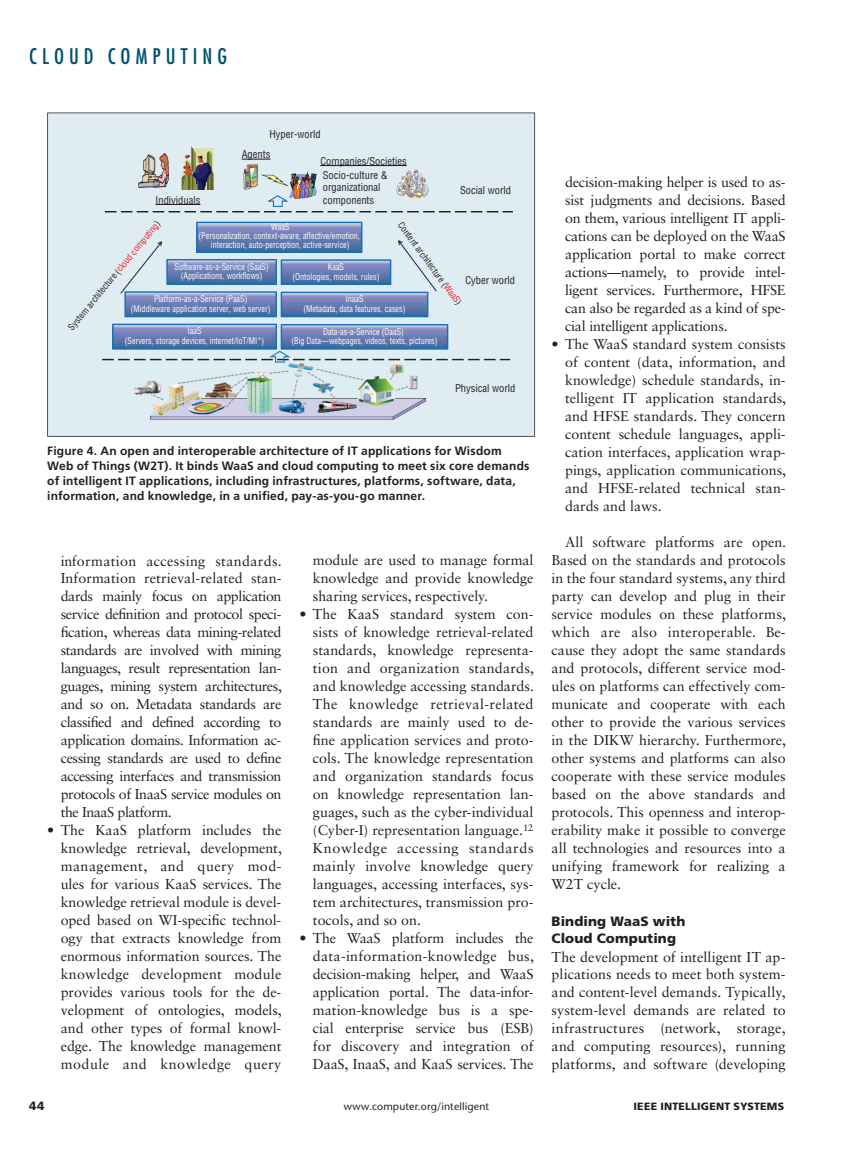
<style>
.page{position:relative;width:851px;height:1161px;background:#fff}
.page>*{position:absolute;margin:0;border:0;box-sizing:border-box;transform-origin:0 0}
.t1{font:condensed 21px "Futura Std";letter-spacing:.24em;color:#00516e}
.t2{font:14.25px/18px "Sabon LT Std";color:#231f20;text-align:justify}
.t3{font:900 13.5px/18px "Frutiger LT Std";letter-spacing:.01em;color:#231f20}
.t4{font:700 12px/15px "Frutiger LT Std";letter-spacing:.015em;color:#231f20}
.t5{font:900 12px "Frutiger LT Std";color:#231f20}
.t6{font:condensed 10.5px/19.6px "Helvetica LT Std";color:#231f20}
.t7{font:500 10.5px "Stone Sans Std";letter-spacing:.015em;color:#231f20}
.t8{font:900 10.5px "Frutiger LT Std";letter-spacing:.02em;color:#231f20}
.t9{font:condensed 9px/9.8px "Helvetica LT Std";color:#fff;text-align:center;scale:.9 1}
.t10{font:condensed 9px "Helvetica LT Std";color:#231f20}
.s1{color:#ee2123}
</style>
<div class="page">
<div style="left:47px;top:113px;width:488px;height:324px;background:#dfedf3"></div>
<img style="left:134px;top:363px;width:291px;height:56px">
<svg style="left:120px;top:222px;width:317px;height:95px"></svg>
<svg style="left:105px;top:146px;width:408px;height:66px"></svg>
<img style="left:243px;top:164px;width:15px;height:26px">
<img style="left:139px;top:154px;width:30px;height:33px">
<svg style="left:102px;top:324px;width:408px;height:39px"></svg>
<h1 class="t1" style="left:29px;top:44px;width:199px">CLOUD COMPUTING</h1>
<p class="t6" style="left:242px;top:125px;width:81px;text-indent:28px">Hyper-world<br>Agents</p>
<p class="t6" style="left:320px;top:154px;width:88px;line-height:14px">Companies/Societies<br>Socio-culture &amp;</p>
<p class="t6" style="left:323px;top:177px;width:59px">organizational</p>
<p class="t6" style="left:460px;top:180px;width:53px">Social world</p>
<p class="t6" style="left:155px;top:190px;width:46px">Individuals</p>
<p class="t6" style="left:323px;top:190px;width:53px">components</p>
<p class="t10" style="left:66px;top:326px;width:140px;rotate:-51deg">System architecture (<span class="s1">cloud computing</span>)</p>
<p class="t10" style="left:405px;top:220px;width:102px;rotate:54deg">Content architecture (<span class="s1">WaaS</span>)</p>
<p class="t9" style="left:198px;top:223px;width:181px;line-height:9px">WaaS<br>(Personalization, context-aware, affective/emotion, interaction, auto-perception, active-service)</p>
<p class="t9" style="left:174px;top:261px;width:106px">Software-as-a-Service (SaaS) (Applications, workflows)</p>
<p class="t9" style="left:292px;top:262px;width:98px">KaaS<br>(Ontologies, models, rules)</p>
<p class="t6" style="left:465px;top:271px;width:51px">Cyber world</p>
<p class="t9" style="left:131px;top:294px;width:157px">Platform-as-a-Service (PaaS)<br>(Middleware application server, web server)</p>
<p class="t9" style="left:303px;top:294px;width:115px">InaaS<br>(Metadata, data features, cases)</p>
<p class="t9" style="left:125px;top:326px;width:156px">IaaS<br>(Servers, storage devices, internet/IoT/MI*)</p>
<p class="t9" style="left:291px;top:326px;width:164px">Data-as-a-Service (DaaS)<br>(Big Data—webpages, videos, texts, pictures)</p>
<p class="t6" style="left:455px;top:378px;width:62px">Physical world</p>
<p class="t4" style="left:47px;top:443px;width:483px">Figure 4. An open and interoperable architecture of IT applications for Wisdom Web of Things (W2T). It binds WaaS and cloud computing to meet six core demands of intelligent IT applications, including infrastructures, platforms, software, data, information, and knowledge, in a unified, pay-as-you-go manner.</p>
<p class="t2" style="left:61px;top:551px;width:223px">information accessing standards.<br>Information retrieval-related stan&shy;dards mainly focus on application service definition and protocol speci&shy;fication, whereas data mining-related standards are involved with mining languages, result representation lan&shy;guages, mining system architectures, and so on. Metadata standards are classified and defined according to application domains. Information ac&shy;cessing standards are used to define accessing interfaces and transmission protocols of InaaS service modules on the InaaS platform.</p>
<p class="t2" style="left:61px;top:821px;width:223px;text-indent:-13px">• The KaaS platform includes the knowledge retrieval, development, management, and query mod&shy;ules for various KaaS services. The knowledge retrieval module is devel&shy;oped based on WI-specific technol&shy;ogy that extracts knowledge from enormous information sources. The knowledge development module provides various tools for the de&shy;velopment of ontologies, models, and other types of formal knowl&shy;edge. The knowledge management module and knowledge query</p>
<p class="t2" style="left:313px;top:551px;width:222px">module are used to manage formal knowledge and provide knowledge sharing services, respectively.</p>
<p class="t2" style="left:313px;top:605px;width:223px;text-indent:-13px">• The KaaS standard system con&shy;sists of knowledge retrieval-related standards, knowledge representa&shy;tion and organization standards, and knowledge accessing standards.<br>The knowledge retrieval-related standards are mainly used to de&shy;fine application services and proto&shy;cols. The knowledge representation and organization standards focus on knowledge representation lan&shy;guages, such as the cyber-individual (Cyber-I) representation language.<sup>12<br></sup>Knowledge accessing standards mainly involve knowledge query languages, accessing interfaces, sys&shy;tem architectures, transmission pro&shy;tocols, and so on.</p>
<p class="t2" style="left:313px;top:929px;width:223px;text-indent:-13px">• The WaaS platform includes the data-information-knowledge bus, decision-making helper, and WaaS application portal. The data-infor&shy;mation-knowledge bus is a spe&shy;cial enterprise service bus (ESB) for discovery and integration of DaaS, InaaS, and KaaS services. The</p>
<p class="t2" style="left:565px;top:173px;width:222px">decision-making helper is used to as&shy;sist judgments and decisions. Based on them, various intelligent IT appli&shy;cations can be deployed on the WaaS application portal to make correct actions—namely, to provide intel&shy;ligent services. Furthermore, HFSE can also be regarded as a kind of spe&shy;cial intelligent applications.</p>
<p class="t2" style="left:565px;top:335px;width:223px;text-indent:-13px">• The WaaS standard system consists of content (data, information, and knowledge) schedule standards, in&shy;telligent IT application standards, and HFSE standards. They concern content schedule languages, appli&shy;cation interfaces, application wrap&shy;pings, application communications, and HFSE-related technical stan&shy;dards and laws.</p>
<p class="t2" style="left:551px;top:533px;width:236px;text-indent:13px">All software platforms are open.<br>Based on the standards and protocols in the four standard systems, any third party can develop and plug in their service modules on these platforms, which are also interoperable. Be&shy;cause they adopt the same standards and protocols, different service mod&shy;ules on platforms can effectively com&shy;municate and cooperate with each other to provide the various services in the DIKW hierarchy. Furthermore, other systems and platforms can also cooperate with these service modules based on the above standards and protocols. This openness and interop&shy;erability make it possible to converge all technologies and resources into a unifying framework for realizing a W2T cycle.</p>
<p class="t3" style="left:551px;top:912px;width:135px">Binding WaaS with<br>Cloud Computing</p>
<p class="t2" style="left:551px;top:947px;width:236px">The development of intelligent IT ap&shy;plications needs to meet both system&shy;and content-level demands. Typically, system-level demands are related to infrastructures (network, storage, and computing resources), running platforms, and software (developing</p>
<p class="t5" style="left:29px;top:1099px;width:17px">44</p>
<p class="t7" style="left:343px;top:1100px;width:147px">www.computer.org/intelligent</p>
<p class="t8" style="left:633px;top:1100px;width:152px">IEEE INTELLIGENT SYSTEMS</p>
</div>
